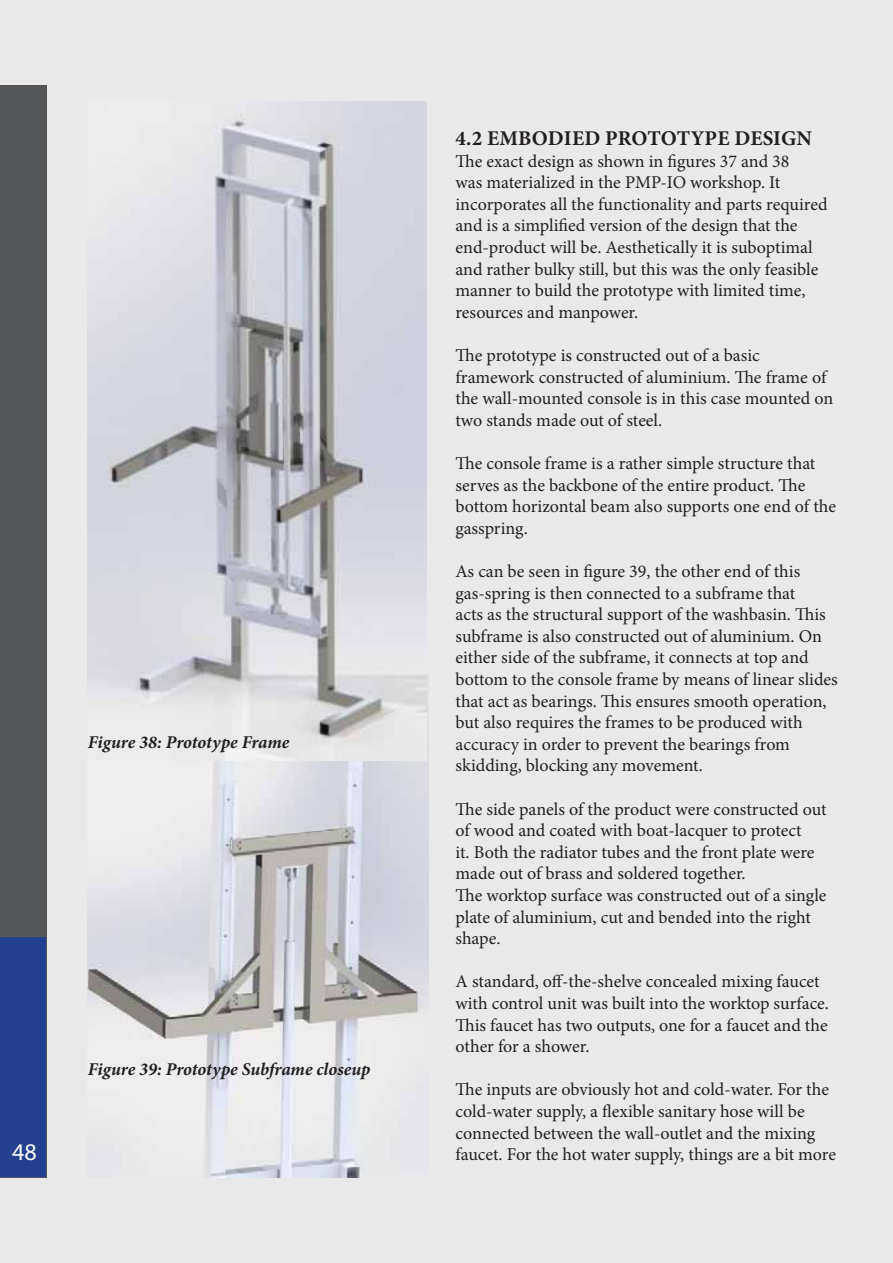
<style>
.page{position:relative;width:893px;height:1263px;background:#e9e9ea}
.page>*{position:absolute;margin:0;border:0;box-sizing:border-box;transform-origin:0 0}
.t1{font:24px "Myriad Pro";color:#fff}
.t2{font:700 21px "Minion Pro";letter-spacing:.005em;color:#231f20}
.t3{font:18px/21.6px "Minion Pro";color:#231f20}
.t4{font:italic 700 18px "Minion Pro";letter-spacing:-.005em;color:#231f20}
</style>
<div class="page">
<div style="left:0;top:85px;width:47px;height:1093px;background:#555658"></div>
<div style="left:1px;top:937px;width:45px;height:240px;background:#25408e"></div>
<img style="left:88px;top:675px;width:340px;height:502px">
<img style="left:88px;top:101px;width:338px;height:659px">
<p class="t4" style="left:88px;top:735px;width:203px">Figure 38: Prototype Frame</p>
<h1 class="t1" style="left:12px;top:1143px;width:26px">48</h1>
<p class="t4" style="left:88px;top:1062px;width:284px">Figure 39: Prototype Subframe closeup</p>
<p class="t2" style="left:456px;top:130px;width:358px">4.2 EMBODIED PROTOTYPE DESIGN</p>
<p class="t3" style="left:455px;top:152px;width:373px">The exact design as shown in figures 37 and 38<br>was materialized in the PMP-IO workshop. It incorporates all the functionality and parts required and is a simplified version of the design that the end-product will be. Aesthetically it is suboptimal and rather bulky still, but this was the only feasible manner to build the prototype with limited time, resources and manpower.</p>
<p class="t3" style="left:455px;top:346px;width:379px">The prototype is constructed out of a basic framework constructed of aluminium. The frame of the wall-mounted console is in this case mounted on two stands made out of steel.</p>
<p class="t3" style="left:455px;top:454px;width:382px">The console frame is a rather simple structure that serves as the backbone of the entire product. The bottom horizontal beam also supports one end of the gasspring.</p>
<p class="t3" style="left:455px;top:562px;width:384px">As can be seen in figure 39, the other end of this gas-spring is then connected to a subframe that<br>acts as the structural support of the washbasin. This subframe is also constructed out of aluminium. On either side of the subframe, it connects at top and bottom to the console frame by means of linear slides that act as bearings. This ensures smooth operation, but also requires the frames to be produced with accuracy in order to prevent the bearings from skidding, blocking any movement.</p>
<p class="t3" style="left:455px;top:800px;width:373px">The side panels of the product were constructed out of wood and coated with boat-lacquer to protect<br>it. Both the radiator tubes and the front plate were made out of brass and soldered together.<br>The worktop surface was constructed out of a single plate of aluminium, cut and bended into the right shape.</p>
<p class="t3" style="left:455px;top:972px;width:375px">A standard, off-the-shelve concealed mixing faucet with control unit was built into the worktop surface.<br>This faucet has two outputs, one for a faucet and the other for a shower.</p>
<p class="t3" style="left:455px;top:1080px;width:382px">The inputs are obviously hot and cold-water. For the cold-water supply, a flexible sanitary hose will be connected between the wall-outlet and the mixing faucet. For the hot water supply, things are a bit more</p>
</div>
